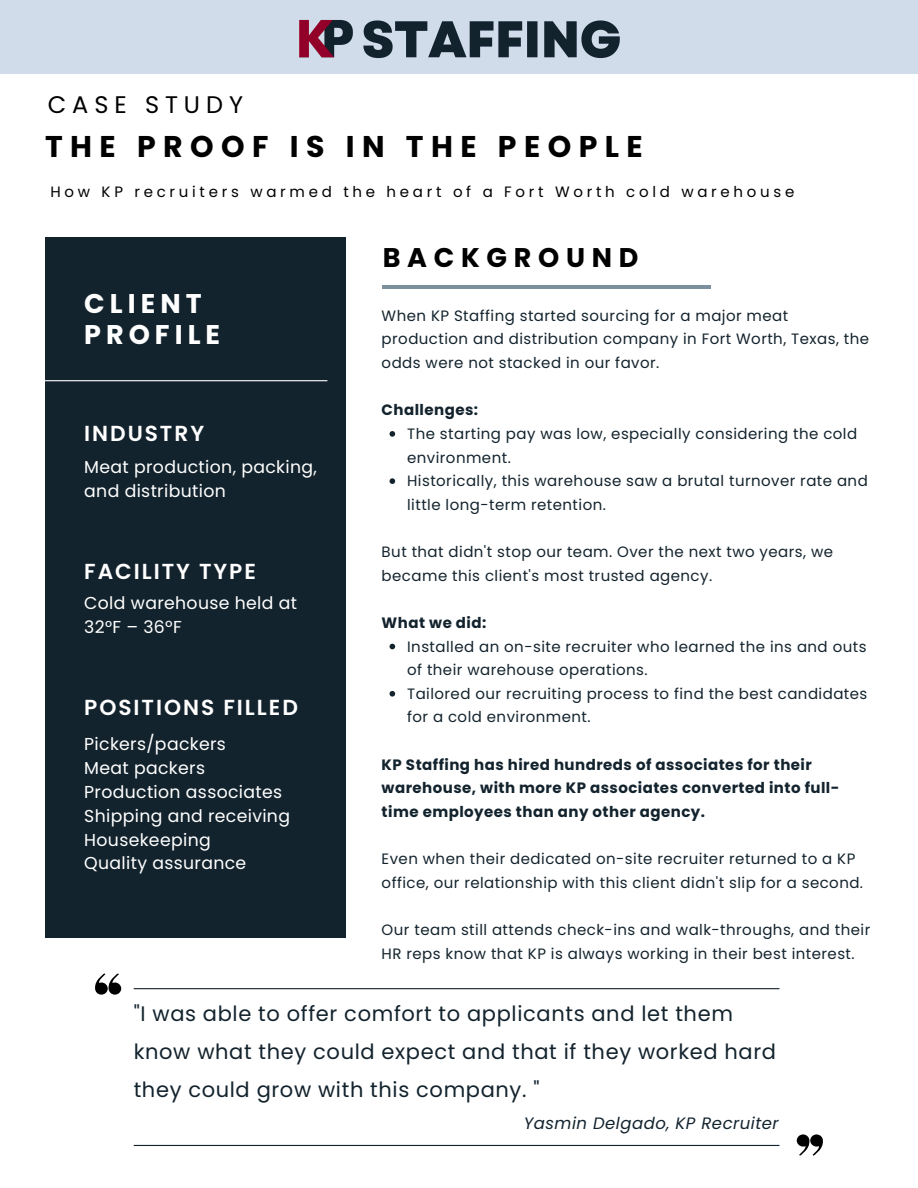
<style>
.page{position:relative;width:918px;height:1188px;background:#fff}
.page>*{position:absolute;margin:0;border:0;box-sizing:border-box;transform-origin:0 0}
.t1{font:700 30px "Poppins";letter-spacing:.25em;color:#000}
.t2{font:700 27px/30.3px "Poppins";letter-spacing:.185em;color:#fefefe}
.t3{font:700 27px "Poppins";letter-spacing:.25em;color:#000}
.t4{font:24px "Poppins";letter-spacing:.25em;color:#000}
.t5{font:600 21.75px "Poppins";letter-spacing:.09em;color:#fff}
.t6{font:21px/38.2px "Poppins";letter-spacing:.03em;color:#13232d}
.t7{font:17.25px/23.9px "Poppins";letter-spacing:.02em;color:#fff}
.t8{font:italic 16.5px "Poppins";letter-spacing:.03em;color:#13232d}
.t9{font:15px/23.7px "Poppins";letter-spacing:.03em;color:#13232d}
.t10{font:700 15px/23.7px "Poppins";letter-spacing:.03em;color:#13232d}
.t11{font:15px "Poppins";letter-spacing:.25em;color:#000}
</style>
<div class="page">
<hr style="left:383px;top:286px;width:328px;height:3px;background:#7c8f9d">
<div style="left:0;top:0;width:918px;height:74px;background:#d0dce9"></div>
<img style="left:299px;top:19px;width:321px;height:40px">
<div style="left:45px;top:237px;width:300px;height:701px;background:#13232d"></div>
<hr style="left:45px;top:380px;width:282px;height:1px;background:#fefdfe">
<svg style="left:390px;top:431px;width:5px;height:6px"></svg>
<svg style="left:390px;top:478px;width:5px;height:6px"></svg>
<svg style="left:390px;top:644px;width:5px;height:5px"></svg>
<svg style="left:390px;top:691px;width:5px;height:6px"></svg>
<svg style="left:95px;top:974px;width:26px;height:21px"></svg>
<hr style="left:134px;top:988px;width:645px;height:1px;background:#13232d">
<hr style="left:134px;top:1145px;width:645px;height:1px;background:#13232d">
<svg style="left:797px;top:1134px;width:26px;height:22px"></svg>
<h3 class="t4" style="left:48px;top:88px;width:197px">CASE STUDY</h3>
<h1 class="t1" style="left:45px;top:126px;width:599px">THE PROOF IS IN THE PEOPLE</h1>
<p class="t11" style="left:50px;top:181px;width:745px">How KP recruiters warmed the heart of a Fort Worth cold warehouse</p>
<h2 class="t2" style="left:84px;top:289px;width:138px">CLIENT<br>PROFILE</h2>
<h3 class="t5" style="left:84px;top:419px;width:121px">INDUSTRY</h3>
<p class="t7" style="left:84px;top:455px;width:234px">Meat production, packing, and distribution</p>
<h3 class="t5" style="left:84px;top:556px;width:173px">FACILITY TYPE</h3>
<p class="t7" style="left:84px;top:591px;width:214px">Cold warehouse held at<br>32°F – 36ºF</p>
<h3 class="t5" style="left:84px;top:692px;width:215px">POSITIONS FILLED</h3>
<p class="t7" style="left:84px;top:732px;width:207px">Pickers/packers<br>Meat packers<br>Production associates<br>Shipping and receiving<br>Housekeeping<br>Quality assurance</p>
<h2 class="t3" style="left:383px;top:239px;width:257px">BACKGROUND</h2>
<p class="t9" style="left:382px;top:304px;width:489px">When KP Staffing started sourcing for a major meat production and distribution company in Fort Worth, Texas, the odds were not stacked in our favor.</p>
<p class="t10" style="left:382px;top:398px;width:98px">Challenges:</p>
<p class="t9" style="left:407px;top:422px;width:462px">The starting pay was low, especially considering the cold environment.<br>Historically, this warehouse saw a brutal turnover rate and little long-term retention.</p>
<p class="t9" style="left:382px;top:540px;width:453px">But that didn't stop our team. Over the next two years, we became this client's most trusted agency.</p>
<p class="t10" style="left:382px;top:611px;width:106px">What we did:</p>
<p class="t9" style="left:407px;top:634px;width:462px">Installed an on-site recruiter who learned the ins and outs of their warehouse operations.<br>Tailored our recruiting process to find the best candidates for a cold environment.</p>
<p class="t10" style="left:382px;top:753px;width:459px">KP Staffing has hired hundreds of associates for their warehouse, with more KP associates converted into full&shy;time employees than any other agency.</p>
<p class="t9" style="left:382px;top:847px;width:483px">Even when their dedicated on-site recruiter returned to a KP office, our relationship with this client didn't slip for a second.</p>
<p class="t9" style="left:382px;top:918px;width:490px">Our team still attends check-ins and walk-throughs, and their<br>HR reps know that KP is always working in their best interest.</p>
<h3 class="t6" style="left:134px;top:994px;width:644px">"I was able to offer comfort to applicants and let them know what they could expect and that if they worked hard they could grow with this company. "</h3>
<p class="t8" style="left:524px;top:1111px;width:257px">Yasmin Delgado, KP Recruiter</p>
</div>
